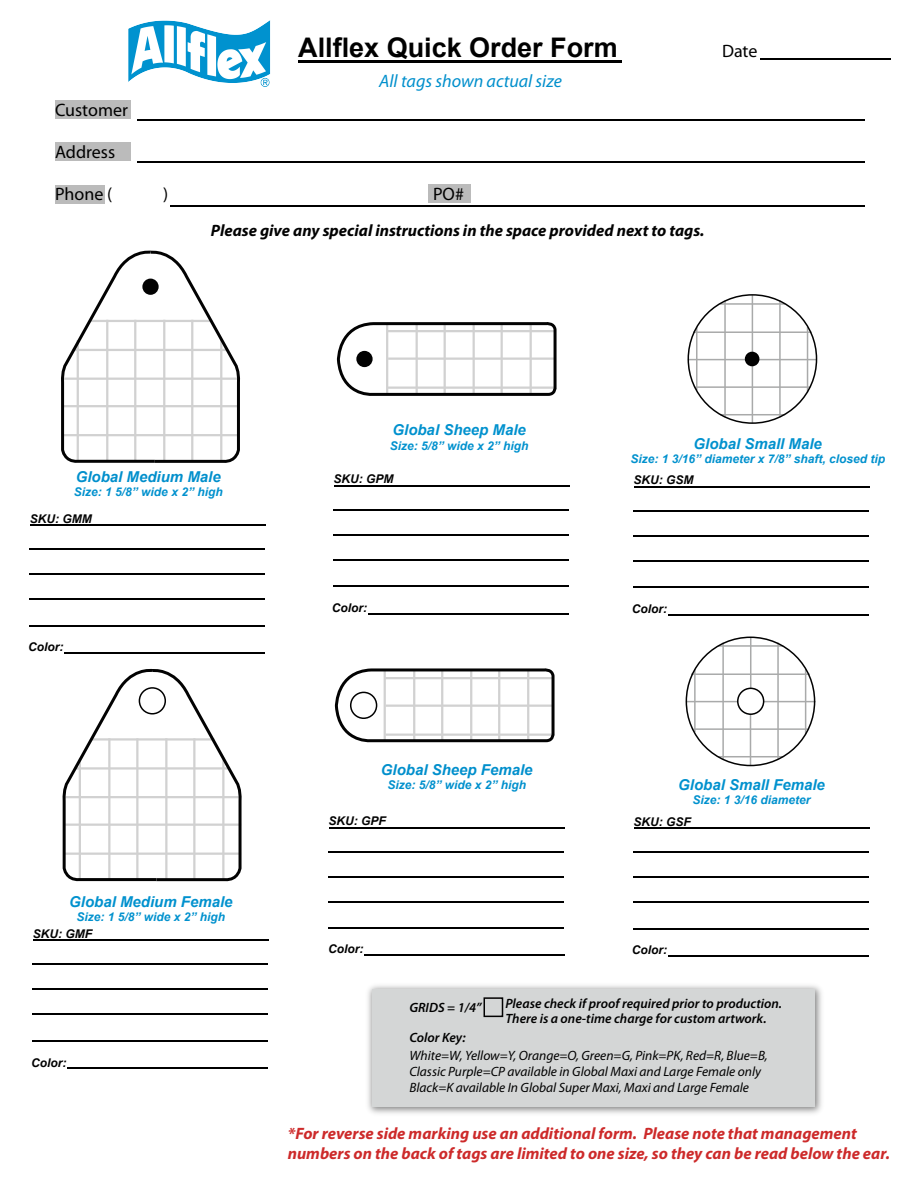
<style>
.page{position:relative;width:918px;height:1188px;background:#fff}
.page>*{position:absolute;margin:0;border:0;box-sizing:border-box;transform-origin:0 0}
.t1{font:700 27px "Arial";color:#000}
.t2{font:18px "Myriad Pro";color:#000}
.t3{font:italic 18px "Myriad Pro";color:#008fcc}
.t4{font:italic 700 16.5px/19.8px "Myriad Pro";color:#cd2a2a}
.t5{font:italic 700 16.5px "Myriad Pro";color:#020202}
.t6{font:italic 700 15px "Arial";color:#0091ce}
.t7{font:italic 700 15px "Arial";color:#008fcc}
.t8{font:italic 13.5px/16.2px "Myriad Pro";color:#000}
.t9{font:italic 600 13.5px/15px "Myriad Pro";color:#000}
.t10{font:italic 700 12px "Arial";color:#0091ce}
.t11{font:italic 700 12px "Arial";color:#020202}
.t12{font:italic 700 12px "Arial";color:#000}
.t13{font:italic 700 12px "Arial";color:#0090cd}
</style>
<div class="page">
<div style="left:55px;top:100px;width:76px;height:18px;background:#bbb"></div>
<div style="left:55px;top:142px;width:76px;height:19px;background:#bbb"></div>
<div style="left:55px;top:185px;width:50px;height:19px;background:#bbb"></div>
<div style="left:428px;top:184px;width:42px;height:18px;background:#bbb"></div>
<hr style="left:298px;top:60px;width:323px;height:3px;background:#000">
<hr style="left:138px;top:119px;width:727px;height:2px;background:#000">
<hr style="left:138px;top:161px;width:727px;height:1px;background:#000">
<hr style="left:171px;top:205px;width:694px;height:2px;background:#000">
<hr style="left:760px;top:58px;width:131px;height:2px;background:#000">
<img style="left:128px;top:20px;width:143px;height:67px">
<img style="left:368px;top:985px;width:454px;height:129px">
<div style="left:372px;top:989px;width:443px;height:117px;background:#d4d6d6"></div>
<div style="left:484px;top:997px;width:19px;height:20px;border:2px solid #020202"></div>
<hr style="left:29px;top:548px;width:236px;height:2px;background:#000">
<hr style="left:30px;top:524px;width:236px;height:2px;background:#000">
<hr style="left:29px;top:573px;width:236px;height:2px;background:#000">
<hr style="left:29px;top:598px;width:236px;height:2px;background:#000">
<hr style="left:29px;top:625px;width:236px;height:1px;background:#000">
<hr style="left:64px;top:652px;width:201px;height:2px;background:#000">
<hr style="left:33px;top:964px;width:235px;height:1px;background:#000">
<hr style="left:33px;top:940px;width:236px;height:1px;background:#000">
<hr style="left:33px;top:989px;width:235px;height:1px;background:#000">
<hr style="left:33px;top:1014px;width:235px;height:1px;background:#000">
<hr style="left:33px;top:1040px;width:235px;height:2px;background:#000">
<hr style="left:67px;top:1067px;width:201px;height:2px;background:#000">
<hr style="left:333px;top:509px;width:236px;height:1px;background:#000">
<hr style="left:334px;top:485px;width:235px;height:2px;background:#000">
<hr style="left:333px;top:534px;width:236px;height:2px;background:#000">
<hr style="left:333px;top:559px;width:236px;height:2px;background:#000">
<hr style="left:333px;top:586px;width:236px;height:1px;background:#000">
<hr style="left:368px;top:613px;width:201px;height:1px;background:#000">
<hr style="left:633px;top:510px;width:236px;height:1px;background:#000">
<hr style="left:634px;top:486px;width:235px;height:1px;background:#000">
<hr style="left:633px;top:535px;width:236px;height:1px;background:#000">
<hr style="left:633px;top:560px;width:236px;height:1px;background:#000">
<hr style="left:633px;top:587px;width:236px;height:1px;background:#000">
<hr style="left:668px;top:614px;width:201px;height:1px;background:#000">
<hr style="left:633px;top:851px;width:236px;height:2px;background:#000">
<hr style="left:634px;top:827px;width:235px;height:2px;background:#000">
<hr style="left:633px;top:876px;width:236px;height:2px;background:#000">
<hr style="left:633px;top:901px;width:236px;height:2px;background:#000">
<hr style="left:633px;top:928px;width:236px;height:1px;background:#000">
<hr style="left:668px;top:955px;width:201px;height:1px;background:#000">
<hr style="left:328px;top:851px;width:236px;height:1px;background:#000">
<hr style="left:329px;top:827px;width:235px;height:2px;background:#000">
<hr style="left:328px;top:876px;width:236px;height:1px;background:#000">
<hr style="left:328px;top:901px;width:236px;height:2px;background:#000">
<hr style="left:328px;top:928px;width:236px;height:1px;background:#000">
<hr style="left:364px;top:954px;width:201px;height:1px;background:#000">
<svg style="left:336px;top:322px;width:221px;height:74px"></svg>
<div style="left:356px;top:351px;width:17px;height:16px;background:#020202;border-radius:50%"></div>
<svg style="left:61px;top:250px;width:179px;height:213px"></svg>
<div style="left:142px;top:279px;width:17px;height:16px;background:#020202;border-radius:50%"></div>
<hr style="left:696px;top:327px;width:2px;height:63px;background:#a9aaaa">
<hr style="left:807px;top:327px;width:1px;height:65px;background:#a9aaaa">
<hr style="left:724px;top:301px;width:2px;height:116px;background:#a9aaaa">
<hr style="left:752px;top:295px;width:1px;height:128px;background:#a9aaaa">
<hr style="left:779px;top:301px;width:2px;height:116px;background:#a9aaaa">
<hr style="left:720px;top:303px;width:65px;height:2px;background:#a9aaaa">
<hr style="left:720px;top:414px;width:65px;height:1px;background:#a9aaaa">
<hr style="left:693px;top:331px;width:119px;height:2px;background:#a9aaaa">
<hr style="left:688px;top:359px;width:129px;height:1px;background:#a9aaaa">
<hr style="left:695px;top:386px;width:115px;height:2px;background:#a9aaaa">
<div style="left:746px;top:352px;width:13px;height:14px;background:#020202;border-radius:50%"></div>
<div style="left:745px;top:352px;width:14px;height:14px;border:2px solid #000;border-radius:50%"></div>
<hr style="left:718px;top:645px;width:65px;height:2px;background:#a9aaaa">
<hr style="left:694px;top:669px;width:2px;height:63px;background:#a9aaaa">
<hr style="left:805px;top:669px;width:1px;height:65px;background:#a9aaaa">
<hr style="left:722px;top:643px;width:2px;height:116px;background:#a9aaaa">
<hr style="left:777px;top:643px;width:2px;height:116px;background:#a9aaaa">
<hr style="left:718px;top:756px;width:65px;height:1px;background:#a9aaaa">
<hr style="left:691px;top:673px;width:119px;height:2px;background:#a9aaaa">
<hr style="left:693px;top:728px;width:115px;height:2px;background:#a9aaaa">
<hr style="left:750px;top:715px;width:1px;height:50px;background:#a9aaaa">
<hr style="left:750px;top:638px;width:1px;height:50px;background:#a9aaaa">
<hr style="left:686px;top:701px;width:52px;height:1px;background:#a9aaaa">
<hr style="left:764px;top:701px;width:52px;height:1px;background:#a9aaaa">
<div style="left:737px;top:688px;width:27px;height:27px;border:2px solid #000;border-radius:50%"></div>
<svg style="left:334px;top:668px;width:221px;height:75px"></svg>
<div style="left:350px;top:692px;width:27px;height:27px;border:2px solid #000;border-radius:50%"></div>
<svg style="left:62px;top:668px;width:180px;height:214px"></svg>
<div style="left:139px;top:687px;width:27px;height:28px;border:2px solid #000;border-radius:50%"></div>
<h1 class="t1" style="left:298px;top:30px;width:321px">Allflex Quick Order Form</h1>
<h2 class="t3" style="left:379px;top:70px;width:184px">All tags shown actual size</h2>
<h2 class="t2" style="left:55px;top:99px;width:74px">Customer</h2>
<h2 class="t2" style="left:55px;top:141px;width:62px">Address</h2>
<h2 class="t2" style="left:55px;top:183px;width:59px">Phone (</h2>
<h2 class="t2" style="left:163px;top:183px;width:7px">)</h2>
<h2 class="t2" style="left:433px;top:183px;width:32px">PO#</h2>
<p class="t5" style="left:211px;top:220px;width:495px">Please give any special instructions in the space provided next to tags.</p>
<h2 class="t2" style="left:722px;top:40px;width:37px">Date</h2>
<p class="t7" style="left:76px;top:466px;width:147px">Global Medium Male</p>
<p class="t10" style="left:74px;top:484px;width:150px">Size: 1 5/8” wide x 2” high</p>
<p class="t11" style="left:30px;top:511px;width:63px">SKU: GMM</p>
<p class="t12" style="left:28px;top:639px;width:37px">Color:</p>
<p class="t6" style="left:69px;top:892px;width:165px">Global Medium Female</p>
<p class="t10" style="left:77px;top:909px;width:150px">Size: 1 5/8” wide x 2” high</p>
<p class="t11" style="left:33px;top:926px;width:61px">SKU: GMF</p>
<p class="t12" style="left:31px;top:1054px;width:37px">Color:</p>
<p class="t6" style="left:392px;top:420px;width:135px">Global Sheep Male</p>
<p class="t10" style="left:390px;top:437px;width:140px">Size: 5/8” wide x 2” high</p>
<p class="t11" style="left:334px;top:471px;width:61px">SKU: GPM</p>
<p class="t12" style="left:332px;top:600px;width:37px">Color:</p>
<p class="t7" style="left:381px;top:760px;width:153px">Global Sheep Female</p>
<p class="t13" style="left:387px;top:777px;width:140px">Size: 5/8” wide x 2” high</p>
<p class="t11" style="left:329px;top:813px;width:59px">SKU: GPF</p>
<p class="t12" style="left:328px;top:941px;width:37px">Color:</p>
<p class="t6" style="left:694px;top:434px;width:130px">Global Small Male</p>
<p class="t10" style="left:630px;top:451px;width:256px">Size: 1 3/16” diameter x 7/8” shaft, closed tip</p>
<p class="t11" style="left:634px;top:472px;width:61px">SKU: GSM</p>
<p class="t12" style="left:632px;top:601px;width:37px">Color:</p>
<p class="t6" style="left:678px;top:775px;width:148px">Global Small Female</p>
<p class="t10" style="left:693px;top:792px;width:120px">Size: 1 3/16 diameter</p>
<p class="t11" style="left:634px;top:813px;width:59px">SKU: GSF</p>
<p class="t12" style="left:632px;top:942px;width:37px">Color:</p>
<p class="t9" style="left:409px;top:1000px;width:74px">GRIDS = 1/4”</p>
<p class="t9" style="left:505px;top:996px;width:278px">Please check if proof required prior to production.<br>There is a one-time charge for custom artwork.</p>
<p class="t9" style="left:409px;top:1030px;width:58px">Color Key:</p>
<p class="t8" style="left:409px;top:1047px;width:360px">White=W, Yellow=Y, Orange=O, Green=G, Pink=PK, Red=R, Blue=B,<br>Classic Purple=CP available in Global Maxi and Large Female only<br>Black=K available In Global Super Maxi, Maxi and Large Female</p>
<p class="t4" style="left:288px;top:1123px;width:604px">*For reverse side marking use an additional form. Please note that management numbers on the back of tags are limited to one size, so they can be read below the ear.</p>
</div>
